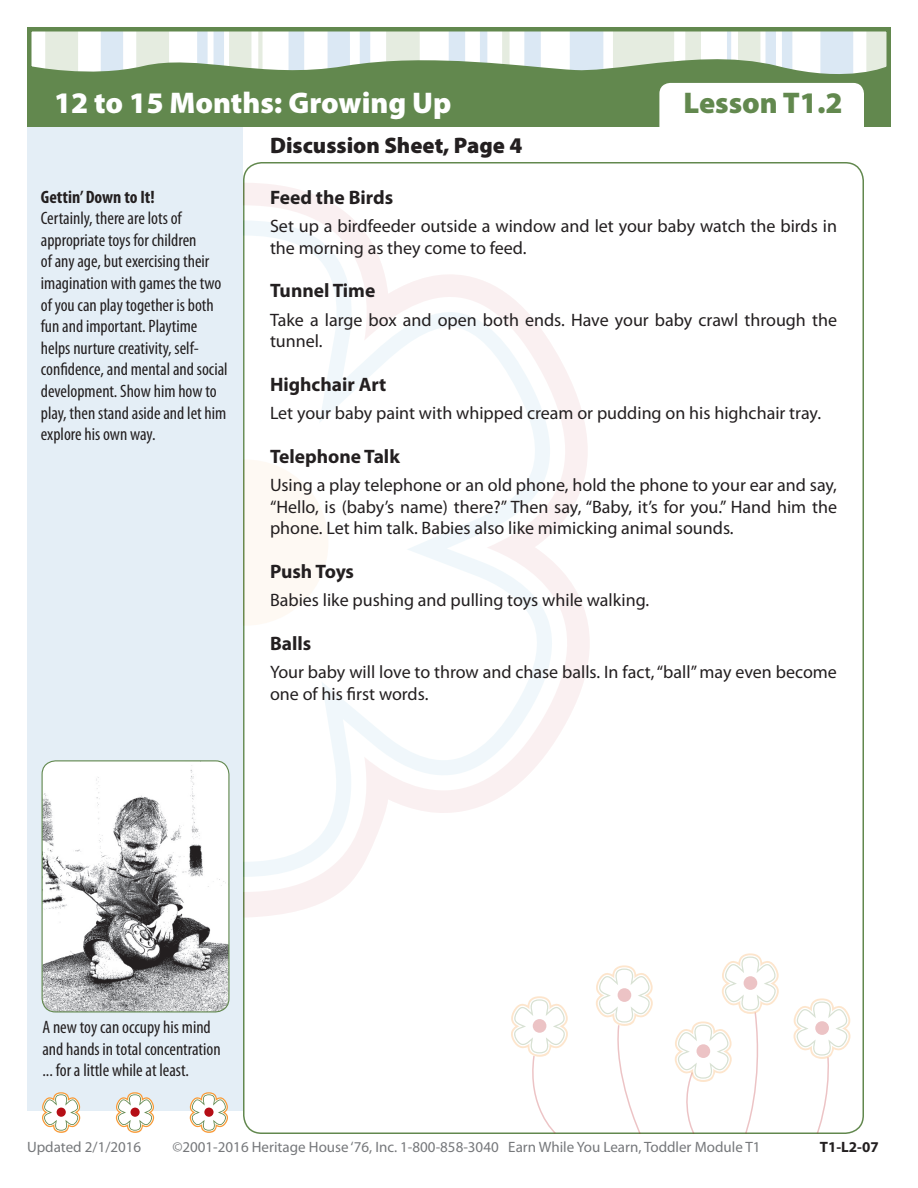
<style>
.page{position:relative;width:918px;height:1188px;background:#fff}
.page>*{position:absolute;margin:0;border:0;box-sizing:border-box;transform-origin:0 0}
.t1{font:900 30px "Myriad Pro";color:#fff}
.t2{font:900 30px "Myriad Pro";color:#62884e}
.Page_Heading_-_Small{font:900 22.5px "Myriad Pro";color:#231f20}
.Sub_Header{font:700 19.5px "Myriad Pro";color:#231f20}
.Regular_Text{font:18px/21.6px "Myriad Pro";color:#231f20}
.Left_Text{font:condensed 18px/21.6px "Myriad Pro";color:#231f20}
.Left_Text-2{font:700 condensed 18px "Myriad Pro";color:#231f20}
.t3{font:15px "Myriad Pro";color:#76787b}
.t4{font:700 15px "Myriad Pro";color:#231f20}
</style>
<div class="page">
<svg style="left:243px;top:183px;width:96px;height:735px;fill:#faf0f1"></svg>
<svg style="left:243px;top:205px;width:347px;height:687px"></svg>
<svg style="left:243px;top:220px;width:309px;height:657px"></svg>
<svg style="left:243px;top:236px;width:298px;height:626px"></svg>
<div style="left:162px;top:460px;width:166px;height:166px;background:#fef9f3;border-radius:50%"></div>
<div style="left:27px;top:100px;width:216px;height:1011px;background:#e4eef6"></div>
<div style="left:27px;top:27px;width:864px;height:99px;background:#62884e"></div>
<svg style="left:674px;top:953px;width:105px;height:181px"></svg>
<div style="left:697px;top:1044px;width:13px;height:14px;background:#ecc3c5;border-radius:50%"></div>
<svg style="left:596px;top:965px;width:57px;height:169px"></svg>
<div style="left:618px;top:988px;width:13px;height:14px;background:#ecc3c5;border-radius:50%"></div>
<svg style="left:511px;top:996px;width:57px;height:138px"></svg>
<div style="left:533px;top:1019px;width:13px;height:14px;background:#ecc3c5;border-radius:50%"></div>
<svg style="left:42px;top:1092px;width:39px;height:41px"></svg>
<div style="left:57px;top:1108px;width:9px;height:9px;background:#b50e16;border-radius:50%"></div>
<svg style="left:115px;top:1092px;width:40px;height:41px"></svg>
<div style="left:130px;top:1108px;width:10px;height:9px;background:#b50e16;border-radius:50%"></div>
<svg style="left:189px;top:1092px;width:39px;height:41px"></svg>
<div style="left:204px;top:1108px;width:10px;height:9px;background:#b50e16;border-radius:50%"></div>
<div style="left:659px;top:83px;width:205px;height:57px;background:#fff;border-radius:11px"></div>
<svg style="left:31px;top:31px;width:856px;height:61px"></svg>
<svg style="left:793px;top:998px;width:71px;height:136px"></svg>
<img style="left:42px;top:762px;width:186px;height:250px">
<div style="left:42px;top:760px;width:188px;height:252px;border:1px solid #62884e;border-radius:14px"></div>
<h1 class="t1" style="left:54px;top:86px;width:399px">12 to 15 Months: Growing Up</h1>
<h1 class="t2" style="left:683px;top:86px;width:161px">Lesson T1.2</h1>
<p class="Left_Text-2" style="left:41px;top:187px;width:115px">Gettin’ Down to It!</p>
<p class="Left_Text" style="left:41px;top:208px;width:188px">Certainly, there are lots of appropriate toys for children<br>of any age, but exercising their imagination with games the two of you can play together is both fun and important. Playtime helps nurture creativity, self&shy;confidence, and mental and social development. Show him how to play, then stand aside and let him explore his own way.</p>
<p class="Page_Heading_-_Small" style="left:270px;top:132px;width:254px">Discussion Sheet, Page 4</p>
<p class="Sub_Header" style="left:270px;top:186px;width:125px">Feed the Birds</p>
<p class="Regular_Text" style="left:270px;top:215px;width:568px">Set up a birdfeeder outside a window and let your baby watch the birds in the morning as they come to feed.</p>
<p class="Sub_Header" style="left:270px;top:280px;width:107px">Tunnel Time</p>
<p class="Regular_Text" style="left:270px;top:309px;width:569px">Take a large box and open both ends. Have your baby crawl through the tunnel.</p>
<p class="Sub_Header" style="left:270px;top:373px;width:118px">Highchair Art</p>
<p class="Regular_Text" style="left:270px;top:403px;width:553px">Let your baby paint with whipped cream or pudding on his highchair tray.</p>
<p class="Sub_Header" style="left:270px;top:445px;width:131px">Telephone Talk</p>
<p class="Regular_Text" style="left:270px;top:475px;width:569px;text-align:justify">Using a play telephone or an old phone, hold the phone to your ear and say, “Hello, is (baby’s name) there?” Then say, “Baby, it’s for you.” Hand him the phone. Let him talk. Babies also like mimicking animal sounds.</p>
<p class="Sub_Header" style="left:270px;top:561px;width:86px">Push Toys</p>
<p class="Regular_Text" style="left:270px;top:590px;width:381px">Babies like pushing and pulling toys while walking.</p>
<p class="Sub_Header" style="left:270px;top:633px;width:43px">Balls</p>
<p class="Regular_Text" style="left:270px;top:662px;width:568px">Your baby will love to throw and chase balls. In fact, “ball” may even become one of his first words.</p>
<p class="Left_Text" style="left:42px;top:1017px;width:180px">A new toy can occupy his mind and hands in total concentration ... for a little while at least.</p>
<p class="t3" style="left:27px;top:1139px;width:116px">Updated 2/1/2016</p>
<p class="t3" style="left:172px;top:1139px;width:590px">©2001-2016 Heritage House ‘76, Inc. 1-800-858-3040 Earn While You Learn, Toddler Module T1</p>
<p class="t4" style="left:820px;top:1139px;width:60px">T1-L2-07</p>
</div>
